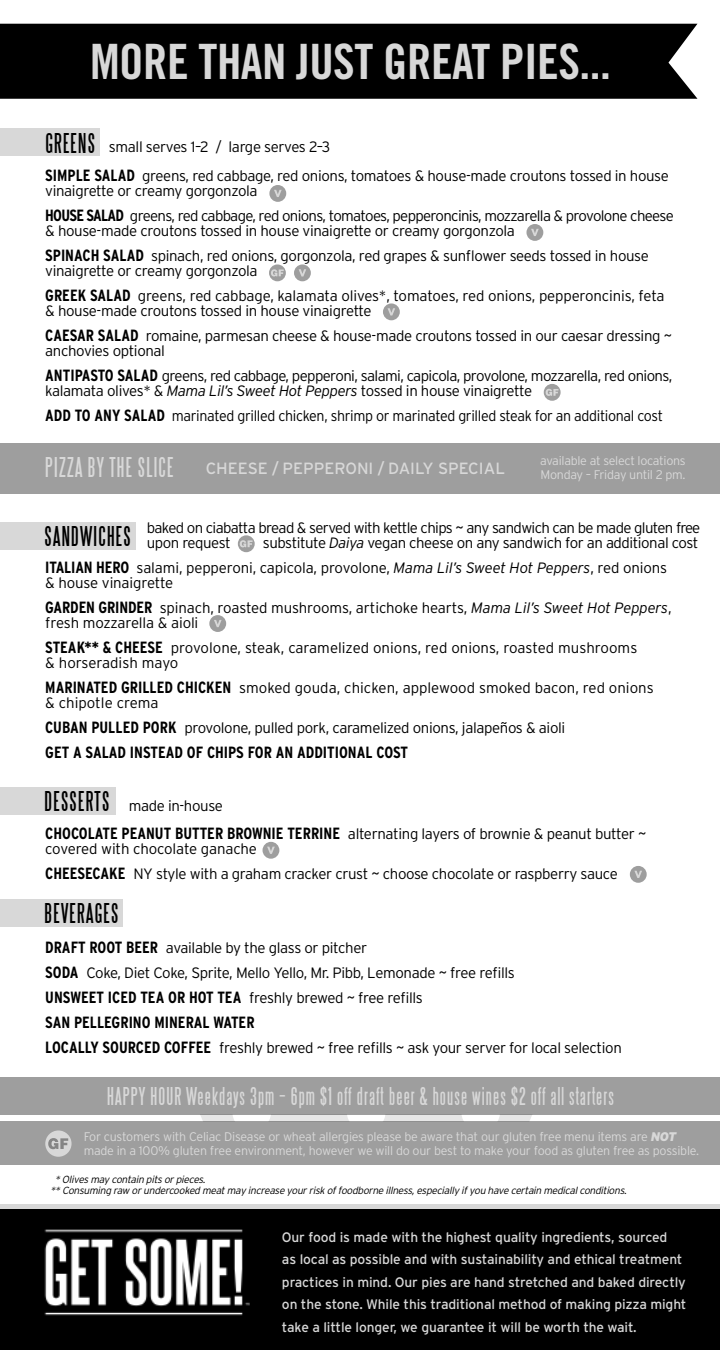
<style>
.page{position:relative;width:720px;height:1350px;background:#fff}
.page>*{position:absolute;margin:0;border:0;box-sizing:border-box;transform-origin:0 0}
.t1{font:48.75px "Trade Gothic LT Std Bd Cn 20";letter-spacing:-.01em;color:#d8d8d8}
.t2{font:25px "Steelfish";letter-spacing:.05em;color:#000}
.t3{font:25px "Steelfish";letter-spacing:.05em;color:#d8d8d8}
.t4{font:22.5px "Steelfish";letter-spacing:.05em;color:#d8d8d8}
.t5{font:700 condensed 16.25px "Interstate";color:#000}
.t6{font:16.25px "Interstate";color:#d8d8d8}
.t7{font:300 15px/15px "Interstate";letter-spacing:-.025em;color:#000}
.t8{font:300 15px/15px "Interstate";color:#000}
.t9{font:300 15px/15px "Interstate";letter-spacing:-.045em;color:#000}
.t10{font:300 15px "Interstate";letter-spacing:-.025em;color:#000;scale:.95 1}
.t11{font:13.75px/22.5px "Interstate";letter-spacing:-.01em;color:#d8d8d8}
.t12{font:300 12.5px/13.8px "Interstate";letter-spacing:-.02em;color:#d8d8d8}
.t13{font:italic 300 10.25px "Interstate";color:#000}
.s1{font-weight:700;font-stretch:condensed;font-size:16.25px}
.s2{font-style:italic}
.s3{font-weight:900;font-style:italic}
</style>
<div class="page">
<img style="left:34px;top:1209px;width:675px;height:141px">
<div style="left:0;top:1209px;width:34px;height:141px;background:#000"></div>
<div style="left:0;top:443px;width:720px;height:51px;background:#9e9e9e"></div>
<div style="left:0;top:1077px;width:720px;height:38px;background:#9e9e9e"></div>
<div style="left:0;top:1122px;width:720px;height:43px;background:#9e9e9e"></div>
<div style="left:45px;top:1130px;width:27px;height:27px;background:#d8d8d8;border-radius:50%"></div>
<svg style="left:48px;top:1138px;width:20px;height:11px"></svg>
<div style="left:0;top:24px;width:698px;height:75px;background:#000"></div>
<div style="left:0;top:1204px;width:720px;height:5px;background:#d8d8d8"></div>
<div style="left:0;top:129px;width:99px;height:27px;background:#d8d8d8"></div>
<div style="left:0;top:522px;width:136px;height:28px;background:#d8d8d8"></div>
<div style="left:0;top:787px;width:116px;height:28px;background:#d8d8d8"></div>
<div style="left:0;top:899px;width:123px;height:28px;background:#d8d8d8"></div>
<div style="left:269px;top:264px;width:17px;height:17px;background:#9e9e9e;border-radius:50%"></div>
<svg style="left:271px;top:269px;width:13px;height:8px"></svg>
<div style="left:544px;top:384px;width:17px;height:17px;background:#9e9e9e;border-radius:50%"></div>
<svg style="left:546px;top:389px;width:12px;height:7px"></svg>
<div style="left:238px;top:535px;width:17px;height:17px;background:#9e9e9e;border-radius:50%"></div>
<svg style="left:240px;top:540px;width:13px;height:7px"></svg>
<svg style="left:125px;top:1115px;width:421px;height:7px"></svg>
<div style="left:269px;top:185px;width:17px;height:17px;background:#9e9e9e;border-radius:50%"></div>
<svg style="left:274px;top:190px;width:8px;height:7px"></svg>
<div style="left:526px;top:224px;width:17px;height:17px;background:#9e9e9e;border-radius:50%"></div>
<svg style="left:531px;top:229px;width:8px;height:7px"></svg>
<div style="left:294px;top:264px;width:17px;height:17px;background:#9e9e9e;border-radius:50%"></div>
<svg style="left:299px;top:269px;width:7px;height:8px"></svg>
<div style="left:383px;top:303px;width:17px;height:17px;background:#9e9e9e;border-radius:50%"></div>
<svg style="left:388px;top:308px;width:7px;height:8px"></svg>
<div style="left:209px;top:615px;width:17px;height:17px;background:#9e9e9e;border-radius:50%"></div>
<svg style="left:214px;top:620px;width:8px;height:7px"></svg>
<div style="left:630px;top:866px;width:17px;height:17px;background:#9e9e9e;border-radius:50%"></div>
<svg style="left:634px;top:871px;width:8px;height:7px"></svg>
<div style="left:263px;top:842px;width:16px;height:17px;background:#9e9e9e;border-radius:50%"></div>
<svg style="left:267px;top:847px;width:8px;height:7px"></svg>
<div style="left:709px;top:1209px;width:11px;height:141px;background:#000"></div>
<p class="t1" style="left:90px;top:32px;width:523px">MORE THAN JUST GREAT PIES...</p>
<p class="t2" style="left:45px;top:130px;width:51px">GREENS</p>
<p class="t7" style="left:109px;top:139px;width:223px">small serves 1–2 / large serves 2–3</p>
<p class="t7" style="left:45px;top:169px;width:625px"><span class="s1">SIMPLE SALAD</span> greens, red cabbage, red onions, tomatoes &amp; house-made croutons tossed in house vinaigrette or creamy gorgonzola</p>
<p class="t9" style="left:45px;top:209px;width:630px"><span class="s1">HOUSE SALAD</span> greens, red cabbage, red onions, tomatoes, pepperoncinis, mozzarella &amp; provolone cheese</p>
<p class="t7" style="left:45px;top:224px;width:471px">&amp; house-made croutons tossed in house vinaigrette or creamy gorgonzola</p>
<p class="t7" style="left:45px;top:249px;width:605px"><span class="s1">SPINACH SALAD</span> spinach, red onions, gorgonzola, red grapes &amp; sunflower seeds tossed in house vinaigrette or creamy gorgonzola</p>
<p class="t7" style="left:45px;top:289px;width:621px"><span class="s1">GREEK SALAD</span> greens, red cabbage, kalamata olives*, tomatoes, red onions, pepperoncinis, feta &amp; house-made croutons tossed in house vinaigrette</p>
<p class="t7" style="left:45px;top:329px;width:628px"><span class="s1">CAESAR SALAD</span> romaine, parmesan cheese &amp; house-made croutons tossed in our caesar dressing ~ anchovies optional</p>
<p class="t7" style="left:45px;top:369px;width:629px"><span class="s1">ANTIPASTO SALAD</span> greens, red cabbage, pepperoni, salami, capicola, provolone, mozzarella, red onions, kalamata olives* &amp; <span class="s2">Mama Lil’s Sweet Hot Peppers</span> tossed in house vinaigrette</p>
<p class="t10" style="left:45px;top:408px;width:652px"><span class="s1">ADD TO ANY SALAD</span> marinated grilled chicken, shrimp or marinated grilled steak for an additional cost</p>
<p class="t3" style="left:45px;top:454px;width:130px">PIZZA BY THE SLICE</p>
<p class="t12" style="left:540px;top:454px;width:147px">available at select locations</p>
<p class="t6" style="left:206px;top:459px;width:301px">CHEESE / PEPPERONI / DAILY SPECIAL</p>
<p class="t12" style="left:541px;top:467px;width:146px">Monday – Friday until 2 pm.</p>
<p class="t2" style="left:45px;top:523px;width:88px">SANDWICHES</p>
<p class="t9" style="left:147px;top:520px;width:555px">baked on ciabatta bread &amp; served with kettle chips ~ any sandwich can be made gluten free upon request</p>
<p class="t7" style="left:263px;top:535px;width:437px">substitute <span class="s2">Daiya</span> vegan cheese on any sandwich for an additional cost</p>
<p class="t7" style="left:45px;top:560px;width:623px"><span class="s1">ITALIAN HERO</span> salami, pepperoni, capicola, provolone, <span class="s2">Mama Lil’s Sweet Hot Peppers</span>, red onions &amp; house vinaigrette</p>
<p class="t7" style="left:45px;top:600px;width:628px"><span class="s1">GARDEN GRINDER</span> spinach, roasted mushrooms, artichoke hearts, <span class="s2">Mama Lil’s Sweet Hot Peppers</span>, fresh mozzarella &amp; aioli</p>
<p class="t8" style="left:45px;top:640px;width:594px"><span class="s1">STEAK** &amp; CHEESE</span> provolone, steak, caramelized onions, red onions, roasted mushrooms &amp; horseradish mayo</p>
<p class="t8" style="left:45px;top:680px;width:610px"><span class="s1">MARINATED GRILLED CHICKEN</span> smoked gouda, chicken, applewood smoked bacon, red onions &amp; chipotle crema</p>
<p class="t7" style="left:45px;top:720px;width:522px"><span class="s1">CUBAN PULLED PORK</span> provolone, pulled pork, caramelized onions, jalapeños &amp; aioli</p>
<p class="t5" style="left:45px;top:743px;width:364px">GET A SALAD INSTEAD OF CHIPS FOR AN ADDITIONAL COST</p>
<p class="t2" style="left:45px;top:788px;width:66px">DESSERTS</p>
<p class="t7" style="left:129px;top:798px;width:96px">made in-house</p>
<p class="t7" style="left:45px;top:826px;width:603px"><span class="s1">CHOCOLATE PEANUT BUTTER BROWNIE TERRINE</span> alternating layers of brownie &amp; peanut butter ~ covered with chocolate ganache</p>
<p class="t7" style="left:45px;top:866px;width:574px"><span class="s1">CHEESECAKE</span> NY style with a graham cracker crust ~ choose chocolate or raspberry sauce</p>
<p class="t2" style="left:45px;top:900px;width:75px">BEVERAGES</p>
<p class="t7" style="left:45px;top:940px;width:323px"><span class="s1">DRAFT ROOT BEER</span> available by the glass or pitcher</p>
<p class="t7" style="left:45px;top:965px;width:471px"><span class="s1">SODA</span> Coke, Diet Coke, Sprite, Mello Yello, Mr. Pibb, Lemonade ~ free refills</p>
<p class="t7" style="left:45px;top:990px;width:379px"><span class="s1">UNSWEET ICED TEA OR HOT TEA</span> freshly brewed ~ free refills</p>
<p class="t5" style="left:45px;top:1013px;width:211px">SAN PELLEGRINO MINERAL WATER</p>
<p class="t7" style="left:45px;top:1040px;width:578px"><span class="s1">LOCALLY SOURCED COFFEE</span> freshly brewed ~ free refills ~ ask your server for local selection</p>
<p class="t4" style="left:107px;top:1084px;width:508px">HAPPY HOUR Weekdays 3pm – 6pm $1 off draft beer &amp; house wines $2 off all starters</p>
<p class="t12" style="left:84px;top:1130px;width:617px">For customers with Celiac Disease or wheat allergies please be aware that our gluten free menu items are <span class="s3">NOT </span>made in a 100% gluten free environment, however we will do our best to make your food as gluten free as possible.</p>
<p class="t13" style="left:55px;top:1174px;width:155px">*Olivesmay contain pitsorpieces.</p>
<p class="t13" style="left:50px;top:1185px;width:580px">**Consuming raw orundercooked meatmay increase yourriskoffoodborne illness,especially ifyou have certain medicalconditions.</p>
<p class="t11" style="left:282px;top:1226px;width:406px">Our food is made with the highest quality ingredients, sourced<br>as local as possible and with sustainability and ethical treatment practices in mind. Our pies are hand stretched and baked directly on the stone. While this traditional method of making pizza might take a little longer, we guarantee it will be worth the wait.</p>
</div>
